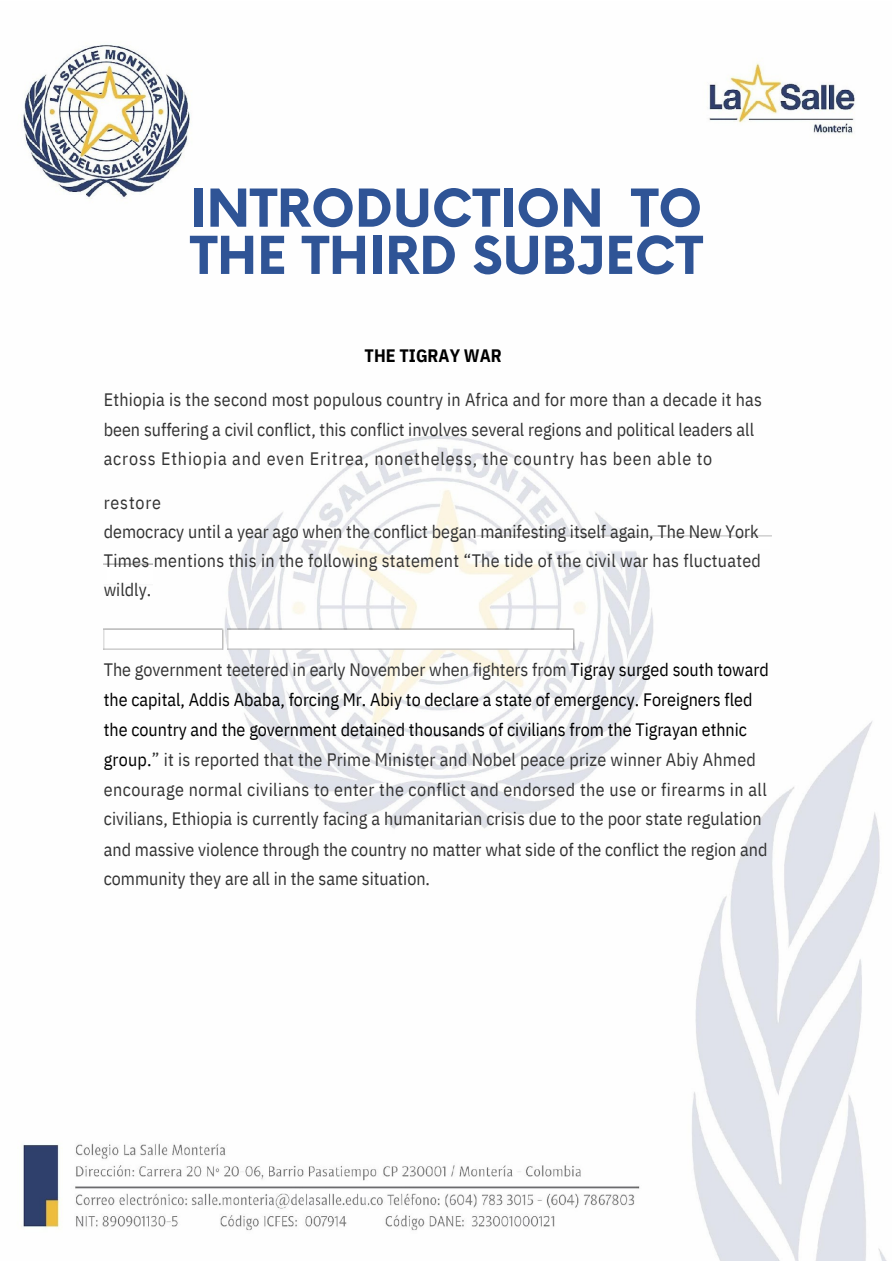
<style>
.page{position:relative;width:893px;height:1264px;background:#fff}
.page>*{position:absolute;margin:0;border:0;box-sizing:border-box;transform-origin:0 0}
.t1{font:700 50.85px/47.2px "Now";color:#2f5496}
.t2{font:18px/29.8px "IBM Plex Sans Cond";color:#333}
.t3{font:700 18px "IBM Plex Sans Cond";color:#000}
.s1{color:#000}
</style>
<div class="page">
<img style="left:21px;top:44px;width:865px;height:1216px">
<img style="left:103px;top:564px;width:50px;height:21px">
<img style="left:103px;top:628px;width:121px;height:21px">
<img style="left:228px;top:628px;width:346px;height:21px">
<img style="left:475px;top:535px;width:296px;height:17px">
<h1 class="t1" style="left:190px;top:188px;width:514px">INTRODUCTION TO<br>THE THIRD SUBJECT</h1>
<p class="t3" style="left:364px;top:344px;width:139px">THE TIGRAY WAR</p>
<p class="t2" style="left:104px;top:385px;width:659px;line-height:29.2px">Ethiopia is the second most populous country in Africa and for more than a decade it has been suffering a civil conflict, this conflict involves several regions and political leaders all across Ethiopia and even Eritrea, nonetheless, the country has been able to</p>
<p class="t2" style="left:104px;top:487px;width:658px;line-height:29.2px">restore<br>democracy until a year ago when the conflict began manifesting itself again, The New York Times mentions this in the following statement “The tide of the civil war has fluctuated wildly.</p>
<p class="t2" style="left:104px;top:654px;width:666px">The government teetered in early November when fighters from <span class="s1">Tigray surged south toward the capital, Addis Ababa, forcing Mr. Abiy to declare a state of emergency. Foreigners fled the country and the government detained thousands of civilians from the Tigrayan ethnic group.</span>” it is reported that the Prime Minister and Nobel peace prize winner Abiy Ahmed encourage normal civilians to enter the conflict and endorsed the use or firearms in all civilians, Ethiopia is currently facing a humanitarian crisis due to the poor state regulation and massive violence through the country no matter what side of the conflict the region and community they are all in the same situation.</p>
</div>
